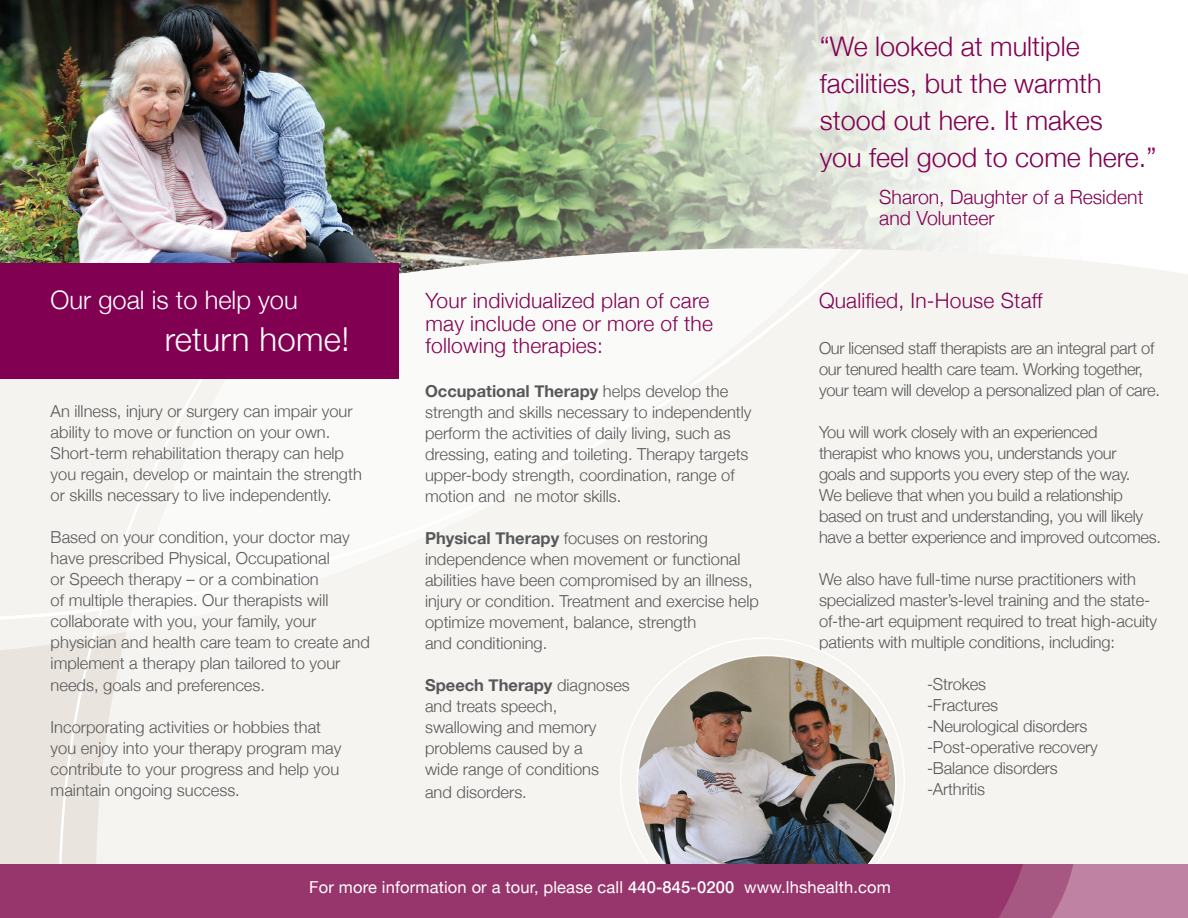
<style>
.page{position:relative;width:1188px;height:918px;background:#fff}
.page>*{position:absolute;margin:0;border:0;box-sizing:border-box;transform-origin:0 0}
.t1{font:300 33px "Helvetica Neue";letter-spacing:.01em;color:#fff}
.t2{font:300 27px/37.2px "Helvetica Neue";color:#820052}
.t3{font:300 25.5px "Helvetica Neue";color:#fff}
.t4{font:300 21px/22.5px "Helvetica Neue";letter-spacing:.01em;color:#820052}
.t5{font:300 19.5px/21px "Helvetica Neue";color:#820052}
.t6{font:300 16.5px/21px "Helvetica Neue";color:#57585a}
.t7{font:300 16.5px/21px "Helvetica Neue";letter-spacing:-.02em;color:#57585a}
.t8{font:16.5px "Helvetica Neue";letter-spacing:.01em;color:#fff}
.s1{font-weight:700}
.s2{font-weight:500}
</style>
<div class="page">
<div style="left:57px;top:347px;width:1131px;height:517px;background:#f5f4f1"></div>
<img style="left:0;top:0;width:1188px;height:347px">
<div style="left:0;top:264px;width:399px;height:115px;background:#820052"></div>
<div style="left:620px;top:637px;width:285px;height:227px;background:#f5f4f1"></div>
<img style="left:637px;top:655px;width:259px;height:209px">
<div style="left:0;top:864px;width:776px;height:54px;background:#97356d"></div>
<svg style="left:776px;top:864px;width:412px;height:54px;background:#a45080"></svg>
<h3 class="t3" style="left:51px;top:285px;width:249px">Our goal is to help you</h3>
<h1 class="t1" style="left:165px;top:319px;width:186px">return home!</h1>
<p class="t6" style="left:51px;top:401px;width:313px">An illness, injury or surgery can impair your ability to move or function on your own.<br>Short-term rehabilitation therapy can help you regain, develop or maintain the strength or skills necessary to live independently.</p>
<p class="t6" style="left:51px;top:527px;width:321px">Based on your condition, your doctor may have prescribed Physical, Occupational<br>or Speech therapy – or a combination<br>of multiple therapies. Our therapists will collaborate with you, your family, your physician and health care team to create and implement a therapy plan tailored to your needs, goals and preferences.</p>
<p class="t6" style="left:51px;top:716px;width:292px">Incorporating activities or hobbies that you enjoy into your therapy program may contribute to your progress and help you maintain ongoing success.</p>
<p class="t4" style="left:425px;top:289px;width:289px">Your individualized plan of care may include one or more of the following therapies:</p>
<p class="t6" style="left:425px;top:380px;width:328px"><span class="s1">Occupational Therapy</span> helps develop the strength and skills necessary to independently perform the activities of daily living, such as dressing, eating and toileting. Therapy targets upper-body strength, coordination, range of motion and ne motor skills.</p>
<p class="t6" style="left:425px;top:527px;width:335px"><span class="s1">Physical Therapy</span> focuses on restoring independence when movement or functional abilities have been compromised by an illness, injury or condition. Treatment and exercise help optimize movement, balance, strength<br>and conditioning.</p>
<p class="t6" style="left:425px;top:674px;width:206px"><span class="s1">Speech Therapy</span> diagnoses and treats speech, swallowing and memory problems caused by a<br>wide range of conditions</p>
<p class="t6" style="left:425px;top:781px;width:103px">and disorders.</p>
<h2 class="t2" style="left:820px;top:27px;width:338px">“We looked at multiple facilities, but the warmth stood out here. It makes<br>you feel good to come here.”</h2>
<p class="t5" style="left:879px;top:186px;width:266px">Sharon, Daughter of a Resident and Volunteer</p>
<p class="t4" style="left:819px;top:289px;width:225px">Qualified, In-House Staff</p>
<p class="t7" style="left:819px;top:337px;width:342px">Our licensed staff therapists are an integral part of our tenured health care team. Working together, your team will develop a personalized plan of care.</p>
<p class="t7" style="left:819px;top:421px;width:343px">You will work closely with an experienced<br>therapist who knows you, understands your<br>goals and supports you every step of the way.<br>We believe that when you build a relationship based on trust and understanding, you will likely have a better experience and improved outcomes.</p>
<p class="t6" style="left:819px;top:568px;width:340px">We also have full-time nurse practitioners with specialized master’s-level training and the state&shy;of-the-art equipment required to treat high-acuity patients with multiple conditions, including:</p>
<p class="t6" style="left:927px;top:673px;width:172px">-Strokes<br>-Fractures<br>-Neurological disorders -Post-operative recovery -Balance disorders -Arthritis</p>
<p class="t8" style="left:309px;top:877px;width:583px">For more information or a tour, please call <span class="s2">440-845-0200</span> www.lhshealth.com</p>
</div>
